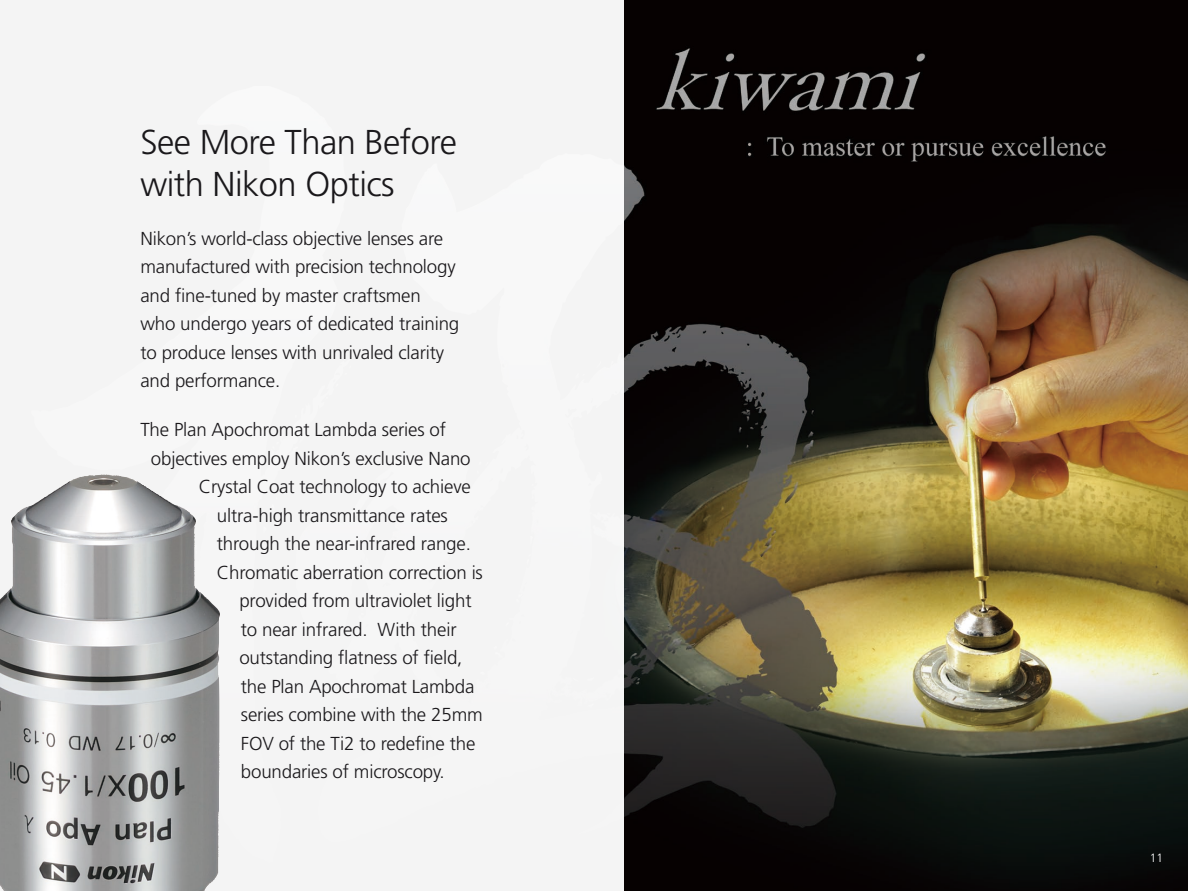
<style>
.page{position:relative;width:1188px;height:891px;background:#fff}
.page>*{position:absolute;margin:0;border:0;box-sizing:border-box;transform-origin:0 0}
.t1{font:300 34.5px/42px "Frutiger LT Std";letter-spacing:-.015em;color:#1a181b}
.t2{font:300 18.75px/28.5px "Frutiger LT Std";letter-spacing:-.01em;color:#1a181b}
.t3{font:300 12px "Frutiger LT Std";color:#fff}
</style>
<div class="page">
<img style="left:624px;top:0;width:564px;height:891px">
<div style="left:0;top:0;width:624px;height:891px;background:#f4f4f4"></div>
<img style="left:0;top:474px;width:219px;height:417px">
<h1 class="t1" style="left:140px;top:122px;width:318px">See More Than Before with Nikon Optics</h1>
<p class="t2" style="left:140px;top:224px;width:320px">Nikon’s world-class objective lenses are manufactured with precision technology and fine-tuned by master craftsmen who undergo years of dedicated training to produce lenses with unrivaled clarity and performance.</p>
<p class="t2" style="left:140px;top:416px;width:307px">The Plan Apochromat Lambda series of</p>
<p class="t2" style="left:151px;top:444px;width:321px">objectives employ Nikon’s exclusive Nano</p>
<p class="t2" style="left:199px;top:473px;width:273px">Crystal Coat technology to achieve</p>
<p class="t2" style="left:217px;top:501px;width:232px">ultra-high transmittance rates</p>
<p class="t2" style="left:217px;top:530px;width:255px">through the near-infrared range.</p>
<p class="t2" style="left:217px;top:558px;width:268px">Chromatic aberration correction is</p>
<p class="t2" style="left:239px;top:587px;width:234px">provided from ultraviolet light</p>
<p class="t2" style="left:241px;top:615px;width:217px">to near infrared. With their</p>
<p class="t2" style="left:239px;top:644px;width:225px">outstanding flatness of field,</p>
<p class="t2" style="left:241px;top:672px;width:235px">the Plan Apochromat Lambda</p>
<p class="t2" style="left:241px;top:701px;width:243px">series combine with the 25mm</p>
<p class="t2" style="left:241px;top:729px;width:236px">FOV of the Ti2 to redefine the</p>
<p class="t2" style="left:241px;top:758px;width:205px">boundaries of microscopy.</p>
<p class="t3" style="left:1150px;top:851px;width:15px">11</p>
</div>
